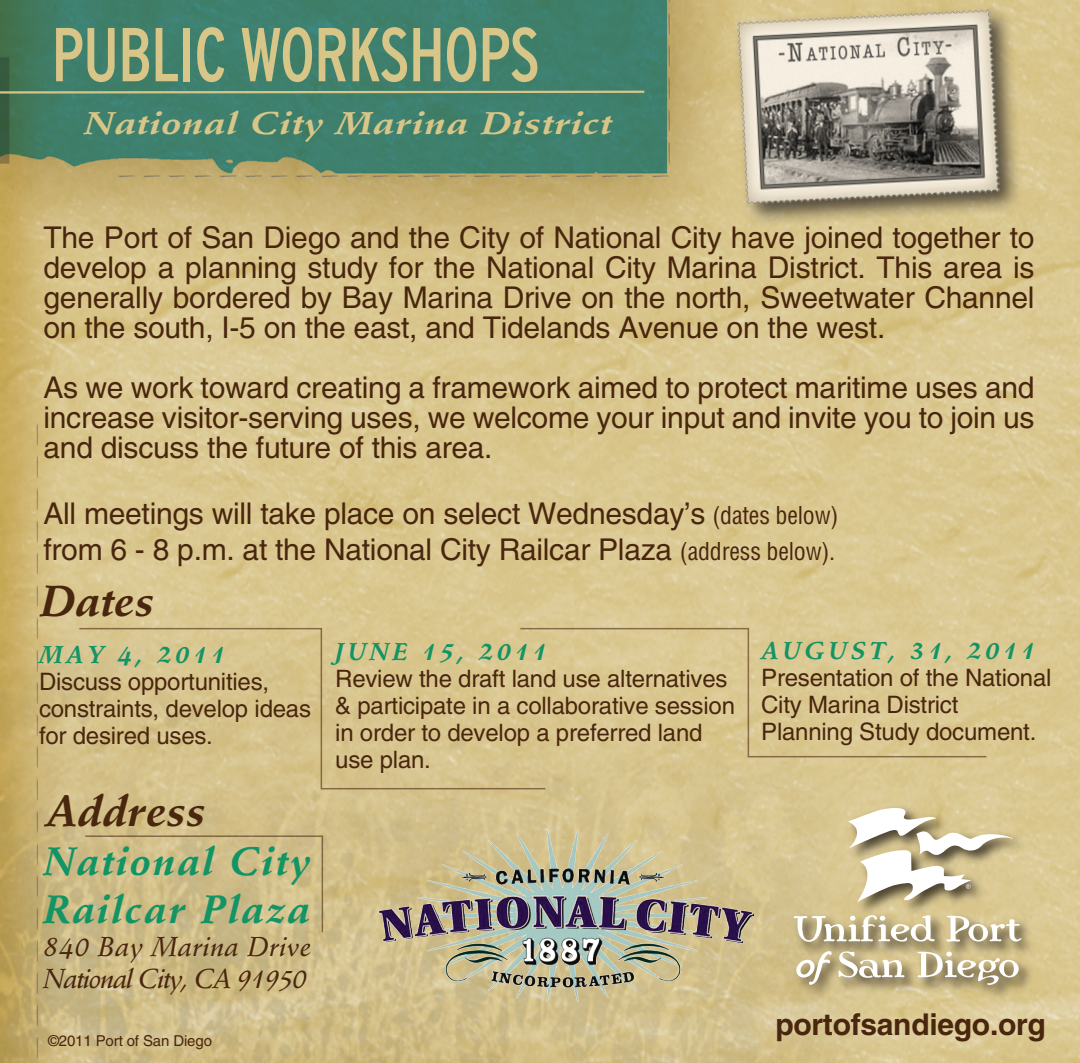
<style>
.page{position:relative;width:1080px;height:1063px;background:#fff}
.page>*{position:absolute;margin:0;border:0;box-sizing:border-box;transform-origin:0 0}
.t1{font:condensed 76.2px "Interstate";letter-spacing:-.02em;color:#d8c588;scale:.91 1}
.t2{font:italic 700 42.9px "Stempel Schneidler";letter-spacing:.01em;color:#49260e}
.t3{font:italic 700 39px/48px "Stempel Schneidler";letter-spacing:.06em;color:#139464}
.t4{font:italic 700 30.9px "Stempel Schneidler";letter-spacing:.03em;color:#d8c588;scale:1.19 1}
.t5{font:30px/30px "Helvetica";letter-spacing:-.01em;color:#49260e;text-align:justify}
.t6{font:700 30px "Helvetica";letter-spacing:-.01em;color:#49260e}
.t7{font:italic 27px/32.4px "Stempel Schneidler Med";letter-spacing:-.04em;color:#49260e}
.t8{font:24px/27px "Helvetica";letter-spacing:-.01em;color:#49260e}
.t9{font:italic 700 24px "Stempel Schneidler";letter-spacing:.15em;color:#139464}
.t10{font:15px "Helvetica";letter-spacing:-.01em;color:#49260e}
.s1{font-stretch:condensed;font-size:24px}
</style>
<div class="page">
<img style="left:0;top:0;width:1080px;height:1063px">
<hr style="left:0;top:91px;width:644px;height:3px;background:#d8c588">
<svg style="left:79px;top:628px;width:466px;height:161px;background:#d6c38c"></svg>
<svg style="left:520px;top:628px;width:466px;height:129px;background:#d9c791"></svg>
<svg style="left:85px;top:835px;width:238px;height:97px;background:#cdbb88"></svg>
<img style="left:378px;top:830px;width:375px;height:171px">
<img style="left:787px;top:801px;width:254px;height:203px">
<svg style="left:793px;top:914px;width:143px;height:28px"></svg>
<svg style="left:945px;top:915px;width:77px;height:26px"></svg>
<svg style="left:796px;top:950px;width:36px;height:37px"></svg>
<svg style="left:838px;top:950px;width:68px;height:29px"></svg>
<svg style="left:917px;top:951px;width:102px;height:34px"></svg>
<svg style="left:848px;top:805px;width:169px;height:97px"></svg>
<div style="left:733px;top:4px;width:291px;height:224px;background:#231f20;opacity:.75"></div>
<img style="left:731px;top:0;width:273px;height:215px">
<h1 class="t1" style="left:51px;top:12px;width:539px">PUBLIC WORKSHOPS</h1>
<p class="t4" style="left:84px;top:105px;width:445px">National City Marina District</p>
<p class="t5" style="left:44px;top:222px;width:993px">The Port of San Diego and the City of National City have joined together to develop a planning study for the National City Marina District. This area is generally bordered by Bay Marina Drive on the north, Sweetwater Channel on the south, I-5 on the east, and Tidelands Avenue on the west.</p>
<p class="t5" style="left:44px;top:372px;width:993px">As we work toward creating a framework aimed to protect maritime uses and increase visitor-serving uses, we welcome your input and invite you to join us and discuss the future of this area.</p>
<p class="t5" style="left:44px;top:495px;width:796px;line-height:36px">All meetings will take place on select Wednesday’s <span class="s1">(dates below) </span>from 6 - 8 p.m. at the National City Railcar Plaza <span class="s1">(address below).</span></p>
<h2 class="t2" style="left:40px;top:575px;width:115px">Dates</h2>
<p class="t9" style="left:761px;top:636px;width:275px">AUGUST, 31, 2011</p>
<p class="t8" style="left:761px;top:664px;width:292px">Presentation of the National<br>City Marina District<br>Planning Study document.</p>
<p class="t9" style="left:335px;top:637px;width:213px">JUNE 15, 2011</p>
<p class="t8" style="left:335px;top:665px;width:401px">Review the draft land use alternatives &amp; participate in a collaborative session in order to develop a preferred land use plan.</p>
<p class="t9" style="left:39px;top:640px;width:187px">MAY 4, 2011</p>
<p class="t8" style="left:39px;top:668px;width:274px">Discuss opportunities, constraints, develop ideas for desired uses.</p>
<h2 class="t2" style="left:46px;top:785px;width:161px">Address</h2>
<h3 class="t3" style="left:44px;top:838px;width:268px">National City<br>Railcar Plaza</h3>
<p class="t7" style="left:44px;top:930px;width:269px">840 Bay Marina Drive<br>National City, CA 91950</p>
<p class="t10" style="left:48px;top:1032px;width:166px">©2011 Port of San Diego</p>
<p class="t6" style="left:775px;top:1006px;width:272px">portofsandiego.org</p>
</div>
